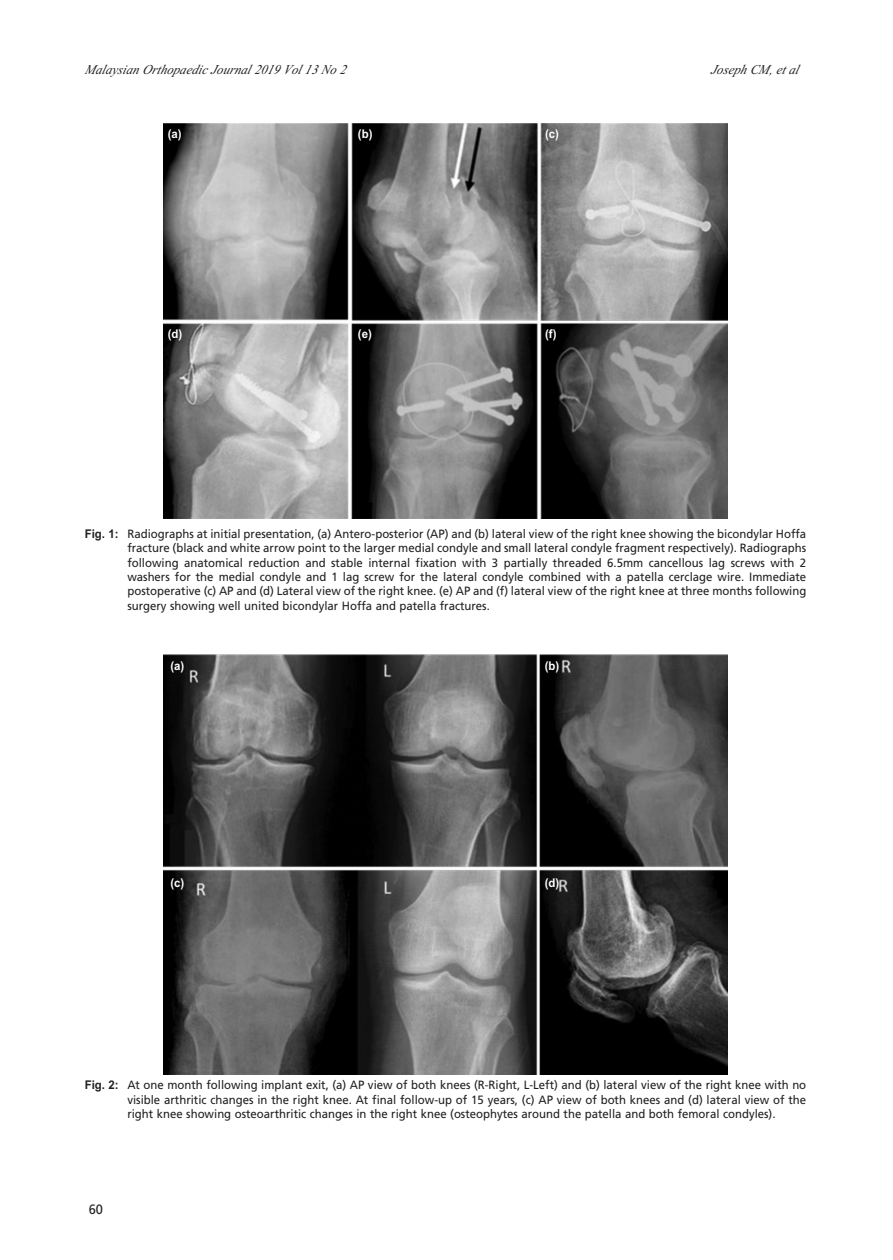
<style>
.page{position:relative;width:893px;height:1260px;background:#fff}
.page>*{position:absolute;margin:0;border:0;box-sizing:border-box;transform-origin:0 0}
.t1{font:italic 13.5px "Times New Roman";color:#231f20;scale:.95 1}
.t2{font:13.5px "Frutiger LT Std";color:#231f20;scale:.95 1}
.t3{font:12px/14.4px "Frutiger LT Std";color:#231f20;text-align:justify;scale:.95 1}
.t4{font:700 12px "Arial";color:#fff;scale:.95 1}
.s1{font-family:"Arial";font-weight:700}
</style>
<div class="page">
<img style="left:163px;top:123px;width:564px;height:396px">
<img style="left:163px;top:654px;width:564px;height:420px">
<p class="t1" style="left:85px;top:61px;width:280px">Malaysian Orthopaedic Journal 2019 Vol 13 No 2</p>
<p class="t1" style="left:710px;top:61px;width:98px">Joseph CM, et al</p>
<p class="t4" style="left:168px;top:127px;width:16px">(a)</p>
<p class="t4" style="left:358px;top:127px;width:17px">(b)</p>
<p class="t4" style="left:545px;top:127px;width:16px">(c)</p>
<p class="t4" style="left:168px;top:327px;width:17px">(d)</p>
<p class="t4" style="left:358px;top:327px;width:16px">(e)</p>
<p class="t4" style="left:545px;top:327px;width:13px">(f)</p>
<p class="t3" style="left:127px;top:527px;width:716px;text-indent:-43px"><span class="s1">Fig. 1:</span> Radiographs at initial presentation, (a) Antero-posterior (AP) and (b) lateral view of the right knee showing the bicondylar Hoffa fracture (black and white arrow point to the larger medial condyle and small lateral condyle fragment respectively). Radiographs following anatomical reduction and stable internal fixation with 3 partially threaded 6.5mm cancellous lag screws with 2 washers for the medial condyle and 1 lag screw for the lateral condyle combined with a patella cerclage wire. Immediate postoperative (c) AP and (d) Lateral view of the right knee. (e) AP and (f) lateral view of the right knee at three months following surgery showing well united bicondylar Hoffa and patella fractures.</p>
<p class="t4" style="left:170px;top:659px;width:16px">(a)</p>
<p class="t4" style="left:544px;top:659px;width:17px">(b)</p>
<p class="t4" style="left:170px;top:876px;width:16px">(c)</p>
<p class="t4" style="left:544px;top:876px;width:17px">(d)</p>
<p class="t3" style="left:127px;top:1078px;width:716px;text-indent:-42px"><span class="s1">Fig. 2:</span> At one month following implant exit, (a) AP view of both knees (R-Right, L-Left) and (b) lateral view of the right knee with no visible arthritic changes in the right knee. At final follow-up of 15 years, (c) AP view of both knees and (d) lateral view of the right knee showing osteoarthritic changes in the right knee (osteophytes around the patella and both femoral condyles).</p>
<p class="t2" style="left:89px;top:1203px;width:17px">60</p>
</div>
